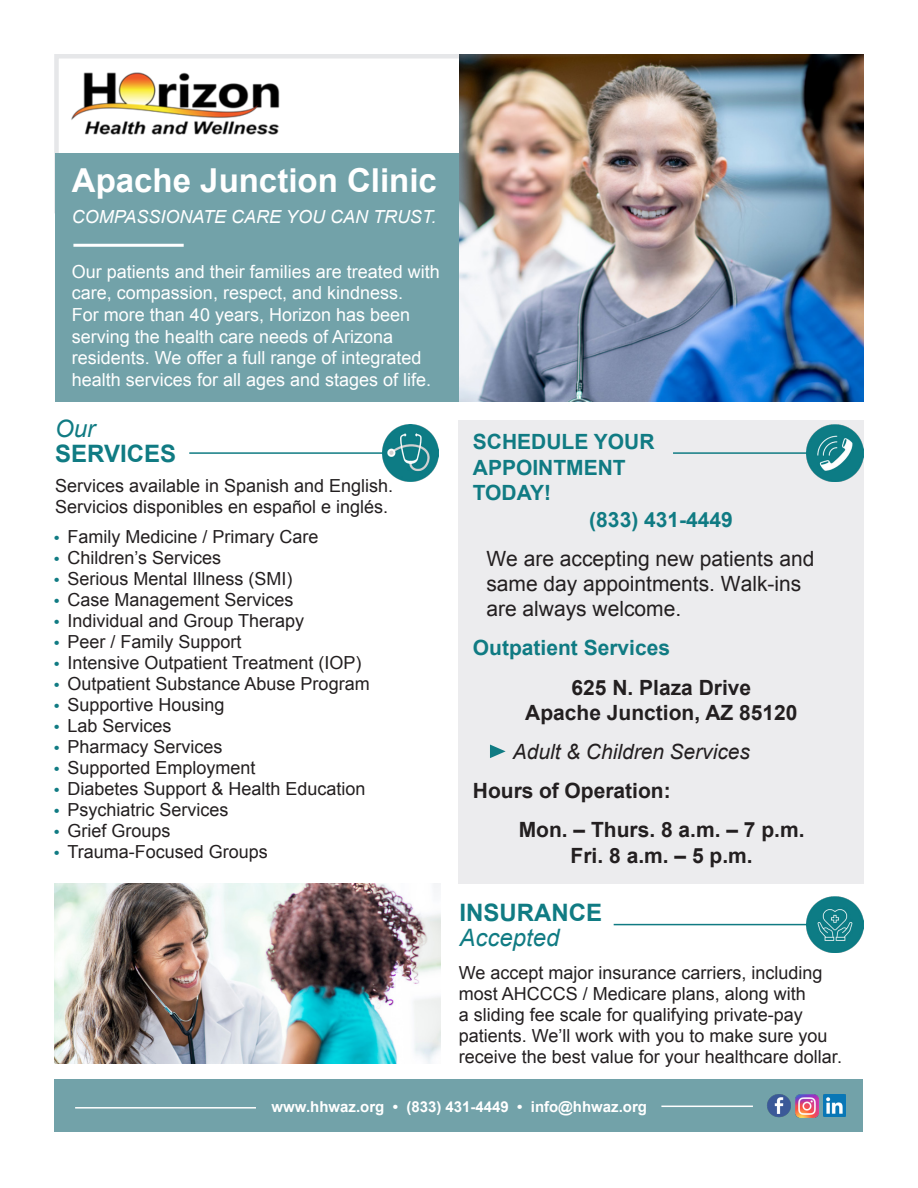
<style>
.page{position:relative;width:918px;height:1188px;background:#fff}
.page>*{position:absolute;margin:0;border:0;box-sizing:border-box;transform-origin:0 0}
.t1{font:700 33px "Arial";color:#fff}
.t2{font:700 24px "Arial";color:#107b83}
.t3{font:italic 24px "Arial";color:#107b83}
.t4{font:700 21px "Arial";color:#231f20}
.t5{font:21px/25.2px "Arial";color:#231f20}
.t6{font:700 21px "Arial";color:#107b83}
.t7{font:italic 21px "Arial";color:#231f20}
.t8{font:18px/21px "Arial";color:#231f20}
.t9{font:18px/21.6px "Arial";color:#fff}
.t10{font:italic 18px "Arial";color:#fff}
.t11{font:700 15px "Arial";color:#fff}
.s1{font-weight:700;font-size:15px;color:#107b83}
</style>
<div class="page">
<div style="left:458px;top:420px;width:406px;height:463px;background:#ececee"></div>
<div style="left:54px;top:54px;width:435px;height:159px;border:4px solid #e6e7e9"></div>
<div style="left:55px;top:153px;width:809px;height:249px;background:#72a2a9"></div>
<hr style="left:73px;top:244px;width:111px;height:3px;background:#fff">
<img style="left:71px;top:72px;width:209px;height:63px">
<div style="left:55px;top:1080px;width:808px;height:52px;background:#72a2a9"></div>
<img style="left:767px;top:1094px;width:24px;height:23px">
<img style="left:796px;top:1094px;width:22px;height:23px">
<img style="left:823px;top:1094px;width:23px;height:23px">
<svg style="left:490px;top:745px;width:16px;height:13px"></svg>
<img style="left:54px;top:883px;width:387px;height:181px">
<hr style="left:189px;top:452px;width:213px;height:2px;background:#107b83">
<img style="left:382px;top:425px;width:57px;height:56px">
<hr style="left:614px;top:924px;width:212px;height:1px;background:#107b83">
<hr style="left:661px;top:1106px;width:92px;height:1px;background:#fff">
<img style="left:807px;top:896px;width:56px;height:57px">
<hr style="left:673px;top:452px;width:153px;height:2px;background:#107b83">
<img style="left:807px;top:425px;width:56px;height:56px">
<hr style="left:75px;top:1107px;width:181px;height:2px;background:#fff">
<img style="left:459px;top:54px;width:404px;height:348px">
<p class="t1" style="left:72px;top:159px;width:366px">Apache Junction Clinic</p>
<p class="t10" style="left:72px;top:205px;width:366px">COMPASSIONATE CARE YOU CAN TRUST.</p>
<p class="t9" style="left:72px;top:261px;width:370px">Our patients and their families are treated with care, compassion, respect, and kindness.<br>For more than 40 years, Horizon has been serving the health care needs of Arizona residents. We offer a full range of integrated health services for all ages and stages of life.</p>
<p class="t3" style="left:55px;top:413px;width:42px">Our</p>
<p class="t2" style="left:55px;top:438px;width:122px">SERVICES</p>
<p class="t8" style="left:55px;top:475px;width:340px">Services available in Spanish and English.</p>
<p class="t8" style="left:55px;top:496px;width:335px">Servicios disponibles en español e inglés.</p>
<p class="t8" style="left:54px;top:526px;width:266px"><span class="s1">•</span> Family Medicine / Primary Care</p>
<p class="t8" style="left:54px;top:547px;width:169px"><span class="s1">•</span> Children’s Services</p>
<p class="t8" style="left:54px;top:568px;width:240px"><span class="s1">•</span> Serious Mental Illness (SMI)</p>
<p class="t8" style="left:54px;top:589px;width:241px"><span class="s1">•</span> Case Management Services</p>
<p class="t8" style="left:54px;top:610px;width:252px"><span class="s1">•</span> Individual and Group Therapy</p>
<p class="t8" style="left:54px;top:631px;width:189px"><span class="s1">•</span> Peer / Family Support</p>
<p class="t8" style="left:54px;top:652px;width:309px"><span class="s1">•</span> Intensive Outpatient Treatment (IOP)</p>
<p class="t8" style="left:54px;top:673px;width:317px"><span class="s1">•</span> Outpatient Substance Abuse Program</p>
<p class="t8" style="left:54px;top:694px;width:172px"><span class="s1">•</span> Supportive Housing</p>
<p class="t8" style="left:54px;top:715px;width:119px"><span class="s1">•</span> Lab Services</p>
<p class="t8" style="left:54px;top:736px;width:170px"><span class="s1">•</span> Pharmacy Services</p>
<p class="t8" style="left:54px;top:757px;width:203px"><span class="s1">•</span> Supported Employment</p>
<p class="t8" style="left:54px;top:778px;width:313px"><span class="s1">•</span> Diabetes Support &amp; Health Education</p>
<p class="t8" style="left:54px;top:799px;width:176px"><span class="s1">•</span> Psychiatric Services</p>
<p class="t8" style="left:54px;top:820px;width:118px"><span class="s1">•</span> Grief Groups</p>
<p class="t8" style="left:54px;top:841px;width:215px"><span class="s1">•</span> Trauma-Focused Groups</p>
<p class="t6" style="left:473px;top:428px;width:183px">SCHEDULE YOUR</p>
<p class="t6" style="left:473px;top:453px;width:154px">APPOINTMENT</p>
<p class="t6" style="left:473px;top:479px;width:80px">TODAY!</p>
<p class="t6" style="left:589px;top:506px;width:145px">(833) 431-4449</p>
<p class="t5" style="left:486px;top:546px;width:329px">We are accepting new patients and same day appointments. Walk-ins are always welcome.</p>
<p class="t6" style="left:473px;top:634px;width:199px">Outpatient Services</p>
<p class="t4" style="left:572px;top:673px;width:181px">625 N. Plaza Drive</p>
<p class="t4" style="left:525px;top:699px;width:274px">Apache Junction, AZ 85120</p>
<p class="t7" style="left:513px;top:738px;width:239px">Adult &amp; Children Services</p>
<p class="t4" style="left:473px;top:777px;width:199px">Hours of Operation:</p>
<p class="t4" style="left:519px;top:816px;width:287px">Mon. – Thurs. 8 a.m. – 7 p.m.</p>
<p class="t4" style="left:571px;top:841px;width:184px">Fri. 8 a.m. – 5 p.m.</p>
<p class="t2" style="left:459px;top:897px;width:144px">INSURANCE</p>
<p class="t3" style="left:459px;top:922px;width:102px">Accepted</p>
<p class="t8" style="left:459px;top:962px;width:385px">We accept major insurance carriers, including most AHCCCS / Medicare plans, along with<br>a sliding fee scale for qualifying private-pay patients. We’ll work with you to make sure you receive the best value for your healthcare dollar.</p>
<p class="t11" style="left:272px;top:1097px;width:377px">www.hhwaz.org • (833) 431-4449 • info@hhwaz.org</p>
</div>
